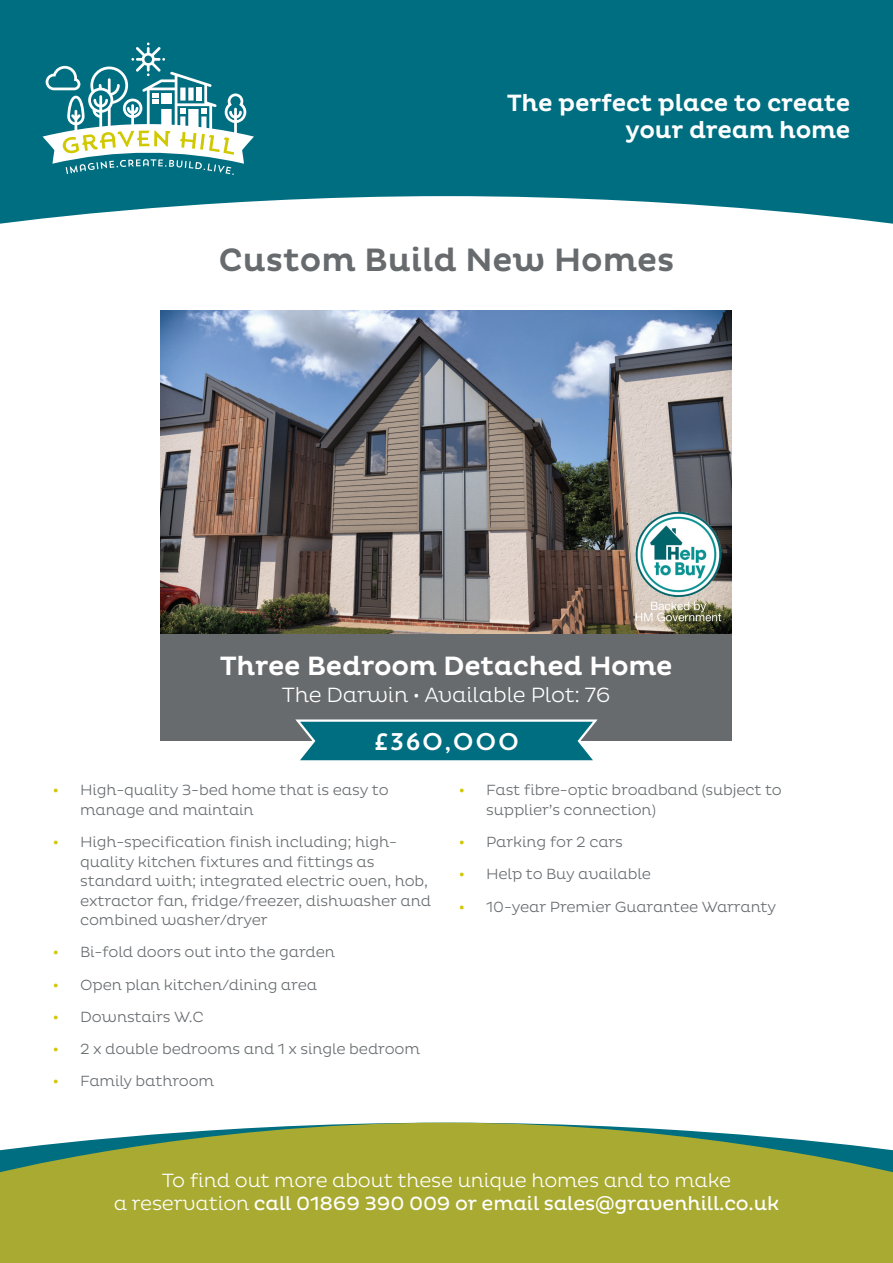
<style>
.page{position:relative;width:893px;height:1263px;background:#fff}
.page>*{position:absolute;margin:0;border:0;box-sizing:border-box;transform-origin:0 0}
.t1{font:500 33px "Pluto";color:#676b6e}
.t2{font:500 27px "Pluto";letter-spacing:-.01em;color:#fff}
.t3{font:500 24px/27px "Pluto";letter-spacing:-.01em;color:#fff;text-align:right}
.t4{font:24px "Trend Sans One";letter-spacing:-.01em;color:#fff}
.t5{font:300 21px "Pluto";letter-spacing:-.01em;color:#fff}
.t6{font:300 19.5px/22.5px "Pluto";letter-spacing:-.01em;color:#fff;text-align:center}
.t7{font:300 15px/19.5px "Pluto";letter-spacing:-.01em;color:#676b6e}
.s1{font-weight:500;color:#d0c800}
.s2{font-weight:400}
</style>
<div class="page">
<svg style="left:0;top:0;width:893px;height:224px;background:#187c8d"></svg>
<svg style="left:0;top:1123px;width:893px;height:140px;background:#a4ac42"></svg>
<svg style="left:43px;top:43px;width:211px;height:132px"></svg>
<div style="left:161px;top:634px;width:571px;height:107px;background:#676b6e"></div>
<img style="left:161px;top:310px;width:571px;height:324px">
<img style="left:634px;top:499px;width:98px;height:134px">
<svg style="left:295px;top:719px;width:303px;height:42px;background:#227e8f"></svg>
<h3 class="t3" style="left:507px;top:90px;width:345px">The perfect place to create your dream home</h3>
<h1 class="t1" style="left:219px;top:241px;width:457px">Custom Build New Homes</h1>
<h2 class="t2" style="left:220px;top:651px;width:454px">Three Bedroom Detached Home</h2>
<h3 class="t5" style="left:282px;top:683px;width:330px">The Darwin • Available Plot: 76</h3>
<h3 class="t4" style="left:373px;top:726px;width:148px">£360,000</h3>
<p class="t7" style="left:80px;top:781px;width:310px;text-indent:-27px"><span class="s1">•</span> High-quality 3-bed home that is easy to manage and maintain</p>
<p class="t7" style="left:80px;top:832px;width:352px;text-indent:-27px"><span class="s1">•</span> High-specification finish including; high&shy;quality kitchen fixtures and fittings as standard with; integrated electric oven, hob, extractor fan, fridge/freezer, dishwasher and combined washer/dryer</p>
<p class="t7" style="left:53px;top:943px;width:283px"><span class="s1">•</span> Bi-fold doors out into the garden</p>
<p class="t7" style="left:53px;top:975px;width:265px"><span class="s1">•</span> Open plan kitchen/dining area</p>
<p class="t7" style="left:53px;top:1007px;width:152px"><span class="s1">•</span> Downstairs W.C</p>
<p class="t7" style="left:53px;top:1039px;width:368px"><span class="s1">•</span> 2 x double bedrooms and 1 x single bedroom</p>
<p class="t7" style="left:53px;top:1072px;width:163px"><span class="s1">•</span> Family bathroom</p>
<p class="t7" style="left:486px;top:781px;width:297px;text-indent:-27px"><span class="s1">•</span> Fast fibre-optic broadband (subject to supplier’s connection)</p>
<p class="t7" style="left:459px;top:832px;width:165px"><span class="s1">•</span> Parking for 2 cars</p>
<p class="t7" style="left:459px;top:865px;width:193px"><span class="s1">•</span> Help to Buy available</p>
<p class="t7" style="left:459px;top:897px;width:318px"><span class="s1">•</span> 10-year Premier Guarantee Warranty</p>
<h3 class="t6" style="left:114px;top:1169px;width:667px">To find out more about these unique homes and to make<br>a reservation <span class="s2">call 01869 390 009 or email sales@gravenhill.co.uk</span></h3>
</div>
